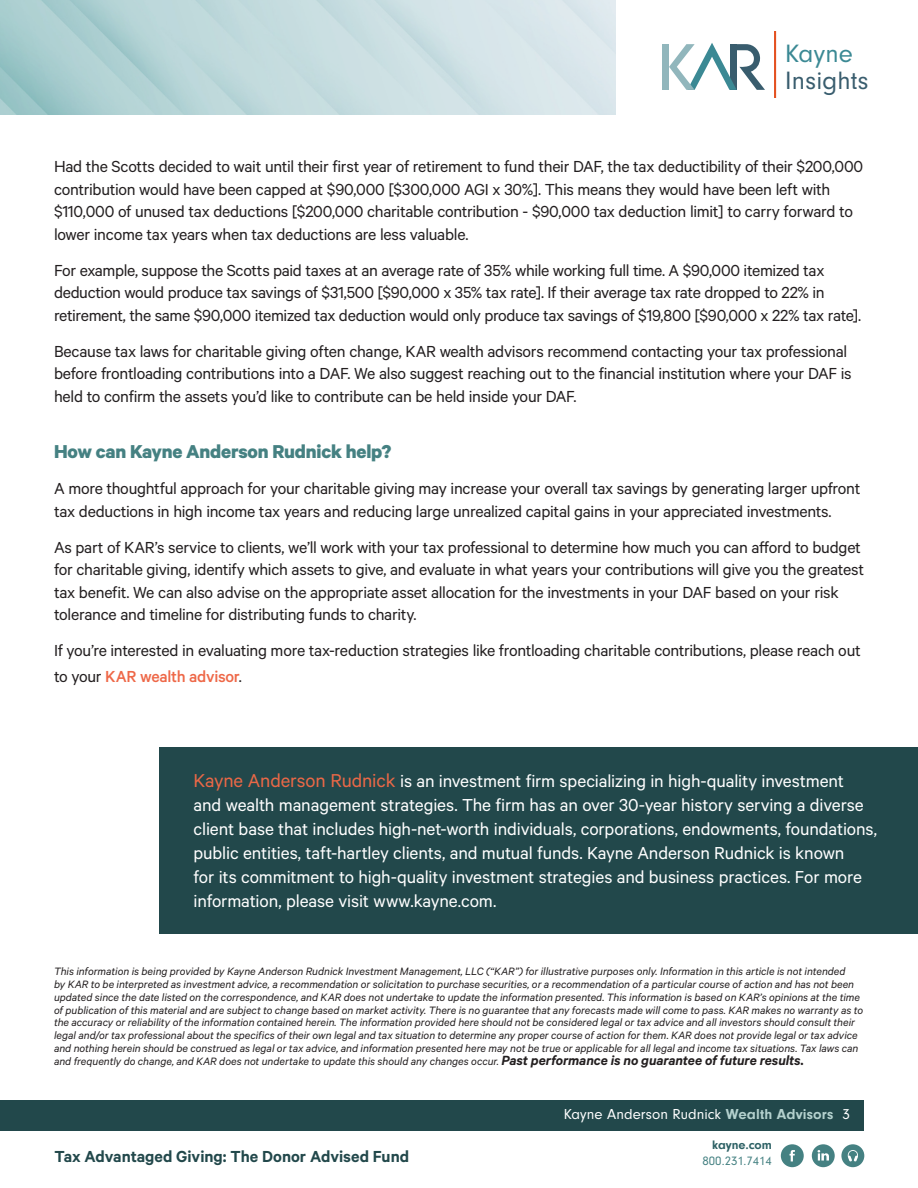
<style>
.page{position:relative;width:918px;height:1188px;background:#fff}
.page>*{position:absolute;margin:0;border:0;box-sizing:border-box;transform-origin:0 0}
.t1{font:26.1px/26.1px "Neuzeit Gro";letter-spacing:.01em;color:#395d6e}
.t2{font:700 21px "Calibre";letter-spacing:-.01em;color:#458182}
.t3{font:19.5px/24px "Calibre";letter-spacing:-.005em;color:#fff}
.t4{font:18px/22.5px "Calibre";letter-spacing:-.015em;color:#231f20}
.t5{font:600 18px "Calibre";color:#22484b}
.t6{font:15px "Neuzeit Gro";letter-spacing:.005em;color:#fff}
.t7{font:12.75px "Neuzeit Gro";color:#458182}
.t8{font:700 12.75px "Neuzeit Gro";color:#2c6064}
.t9{font:italic 12px/12.8px "Calibre";color:#231f20}
.s1{color:#3b8994}
.s2{font-weight:500;color:#ee6848}
.s3{font-size:21px;color:#ea6847}
.s4{font-weight:600;font-size:15px}
.s5{font-weight:700;color:#b4d1ce}
</style>
<div class="page">
<div style="left:160px;top:747px;width:758px;height:187px;background:#22484b"></div>
<div style="left:781px;top:1144px;width:23px;height:23px;background:#458182;border-radius:50%"></div>
<svg style="left:790px;top:1150px;width:5px;height:11px"></svg>
<div style="left:812px;top:1144px;width:23px;height:23px;background:#458182;border-radius:50%"></div>
<svg style="left:818px;top:1150px;width:11px;height:11px"></svg>
<div style="left:841px;top:1144px;width:23px;height:23px;background:#458182;border-radius:50%"></div>
<svg style="left:848px;top:1150px;width:10px;height:12px"></svg>
<div style="left:0;top:1101px;width:864px;height:30px;background:#22484b"></div>
<div style="left:662px;top:44px;width:7px;height:46px;background:#91b6bc"></div>
<svg style="left:669px;top:43px;width:96px;height:47px"></svg>
<hr style="left:774px;top:32px;width:2px;height:66px;background:#e45121">
<p class="t1" style="left:785px;top:41px;width:85px"><span class="s1">Kayne<br></span>Insights</p>
<p class="t4" style="left:54px;top:155px;width:811px">Had the Scotts decided to wait until their first year of retirement to fund their DAF, the tax deductibility of their $200,000 contribution would have been capped at $90,000 [$300,000 AGI x 30%]. This means they would have been left with $110,000 of unused tax deductions [$200,000 charitable contribution - $90,000 tax deduction limit] to carry forward to lower income tax years when tax deductions are less valuable.</p>
<p class="t4" style="left:54px;top:258px;width:809px">For example, suppose the Scotts paid taxes at an average rate of 35% while working full time. A $90,000 itemized tax deduction would produce tax savings of $31,500 [$90,000 x 35% tax rate]. If their average tax rate dropped to 22% in retirement, the same $90,000 itemized tax deduction would only produce tax savings of $19,800 [$90,000 x 22% tax rate].</p>
<p class="t4" style="left:54px;top:339px;width:799px">Because tax laws for charitable giving often change, KAR wealth advisors recommend contacting your tax professional before frontloading contributions into a DAF. We also suggest reaching out to the financial institution where your DAF is held to confirm the assets you’d like to contribute can be held inside your DAF.</p>
<p class="t2" style="left:54px;top:439px;width:339px">How can Kayne Anderson Rudnick help?</p>
<p class="t4" style="left:54px;top:477px;width:808px">A more thoughtful approach for your charitable giving may increase your overall tax savings by generating larger upfront tax deductions in high income tax years and reducing large unrealized capital gains in your appreciated investments.</p>
<p class="t4" style="left:54px;top:535px;width:812px">As part of KAR’s service to clients, we’ll work with your tax professional to determine how much you can afford to budget for charitable giving, identify which assets to give, and evaluate in what years your contributions will give you the greatest tax benefit. We can also advise on the appropriate asset allocation for the investments in your DAF based on your risk tolerance and timeline for distributing funds to charity.</p>
<p class="t4" style="left:54px;top:637px;width:808px;line-height:25.5px">If you’re interested in evaluating more tax-reduction strategies like frontloading charitable contributions, please reach out to your <span class="s2">KAR wealth advisor</span>.</p>
<p class="t3" style="left:194px;top:769px;width:685px"><span class="s3">Kayne Anderson Rudnick</span> is an investment firm specializing in high-quality investment<br>and wealth management strategies. The firm has an over 30-year history serving a diverse client base that includes high-net-worth individuals, corporations, endowments, foundations, public entities, taft-hartley clients, and mutual funds. Kayne Anderson Rudnick is known<br>for its commitment to high-quality investment strategies and business practices. For more information, please visit www.kayne.com.</p>
<p class="t9" style="left:54px;top:965px;width:811px">This information is being provided by Kayne Anderson Rudnick Investment Management, LLC (“KAR”) for illustrative purposes only. Information in this article is not intended<br>by KAR to be interpreted as investment advice, a recommendation or solicitation to purchase securities, or a recommendation of a particular course of action and has not been updated since the date listed on the correspondence, and KAR does not undertake to update the information presented. This information is based on KAR’s opinions at the time of publication of this material and are subject to change based on market activity. There is no guarantee that any forecasts made will come to pass. KAR makes no warranty as to the accuracy or reliability of the information contained herein. The information provided here should not be considered legal or tax advice and all investors should consult their legal and/or tax professional about the specifics of their own legal and tax situation to determine any proper course of action for them. KAR does not provide legal or tax advice and nothing herein should be construed as legal or tax advice, and information presented here may not be true or applicable for all legal and income tax situations. Tax laws can and frequently do change, and KAR does not undertake to update this should any changes occur. <span class="s4">Past performance is no guarantee of future results.</span></p>
<p class="t5" style="left:55px;top:1145px;width:356px">Tax Advantaged Giving: The Donor Advised Fund</p>
<p class="t6" style="left:564px;top:1106px;width:288px">Kayne Anderson Rudnick <span class="s5">Wealth Advisors</span> 3</p>
<p class="t8" style="left:712px;top:1138px;width:61px">kayne.com</p>
<p class="t7" style="left:703px;top:1154px;width:71px">800.231.7414</p>
</div>
